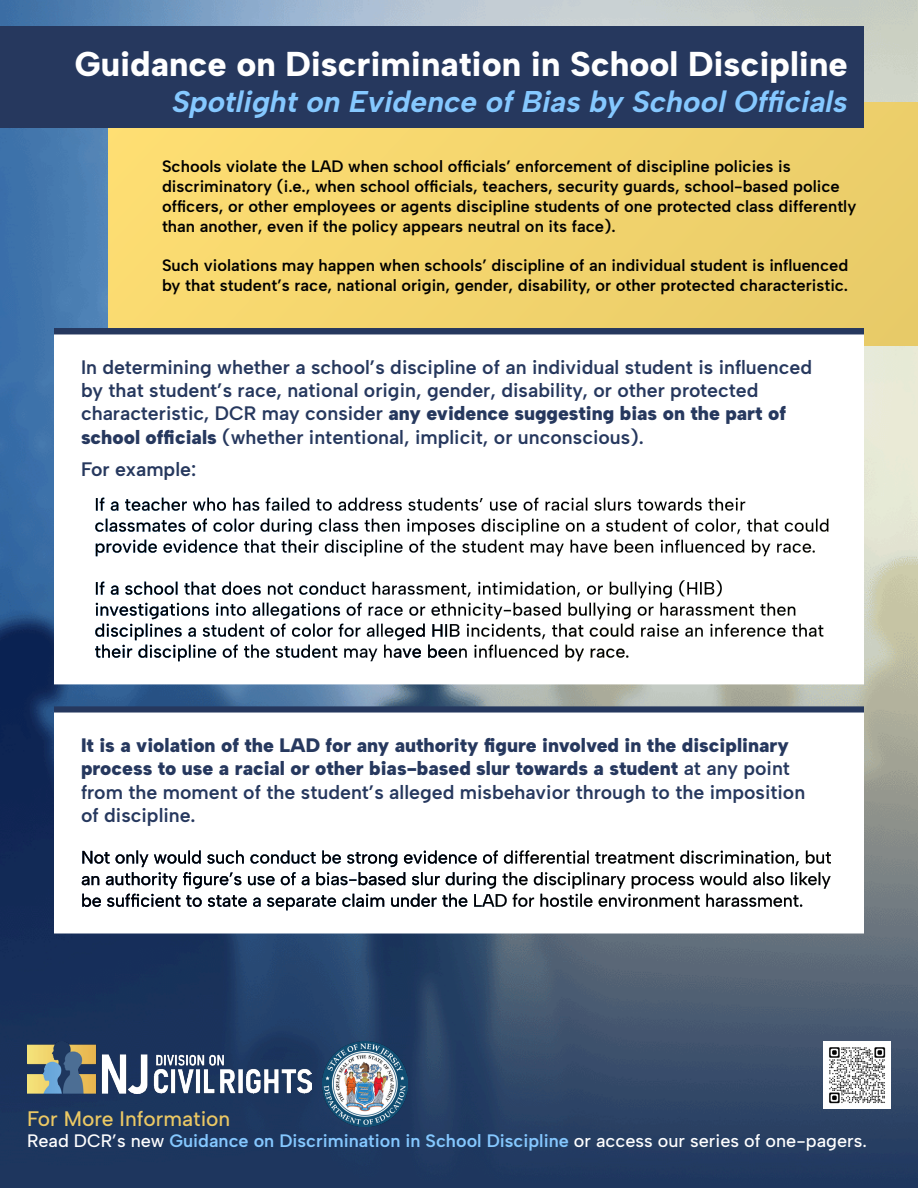
<style>
.page{position:relative;width:918px;height:1188px;background:#fff}
.page>*{position:absolute;margin:0;border:0;box-sizing:border-box;transform-origin:0 0}
.t1{font:800 34.5px "Albert Sans";color:#fff}
.t2{font:italic 700 30px "Albert Sans";color:#85c8ff}
.t3{font:500 21px "Albert Sans";color:#ebc864}
.t4{font:600 19.5px/23.4px "Albert Sans";color:#26385e}
.t5{font:900 19.5px/23.4px "Albert Sans";color:#26385e}
.t6{font:500 18px "Albert Sans";color:#fff}
.t7{font:600 16.5px/19.8px "Albert Sans";color:#000}
.s1{font-weight:900}
.s2{font-weight:600}
.s3{font-weight:600;color:#85c8ff}
</style>
<div class="page">
<img style="left:0;top:0;width:918px;height:1188px">
<img style="left:27px;top:1041px;width:285px;height:53px">
<img style="left:323px;top:1042px;width:84px;height:84px">
<div style="left:108px;top:103px;width:810px;height:242px;background:#f3d46d"></div>
<svg style="left:54px;top:327px;width:811px;height:360px"></svg>
<svg style="left:54px;top:705px;width:811px;height:231px"></svg>
<div style="left:0;top:27px;width:864px;height:101px;background:#26385e"></div>
<img style="left:823px;top:1041px;width:68px;height:68px">
<p class="t1" style="left:75px;top:43px;width:775px">Guidance on Discrimination in School Discipline</p>
<p class="t2" style="left:172px;top:83px;width:677px">Spotlight on Evidence of Bias by School Officials</p>
<p class="t7" style="left:162px;top:157px;width:696px">Schools violate the LAD when school officials’ enforcement of discipline policies is discriminatory (i.e., when school officials, teachers, security guards, school-based police officers, or other employees or agents discipline students of one protected class differently than another, even if the policy appears neutral on its face).</p>
<p class="t7" style="left:162px;top:256px;width:688px">Such violations may happen when schools’ discipline of an individual student is influenced by that student’s race, national origin, gender, disability, or other protected characteristic.</p>
<p class="t4" style="left:81px;top:355px;width:733px">In determining whether a school’s discipline of an individual student is influenced by that student’s race, national origin, gender, disability, or other protected characteristic, DCR may consider <span class="s1">any evidence suggesting bias on the part of school officials</span> (whether intentional, implicit, or unconscious).</p>
<p class="t4" style="left:81px;top:458px;width:117px">For example:</p>
<p class="t5" style="left:81px;top:733px;width:726px">It is a violation of the LAD for any authority figure involved in the disciplinary process to use a racial or other bias-based slur towards a student <span class="s2">at any point from the moment of the student’s alleged misbehavior through to the imposition of discipline.</span></p>
<p class="t3" style="left:27px;top:1106px;width:205px">For More Information</p>
<p class="t6" style="left:27px;top:1130px;width:841px">Read DCR’s new <span class="s3">Guidance on Discrimination in School Discipline</span> or access our series of one-pagers.</p>
</div>
